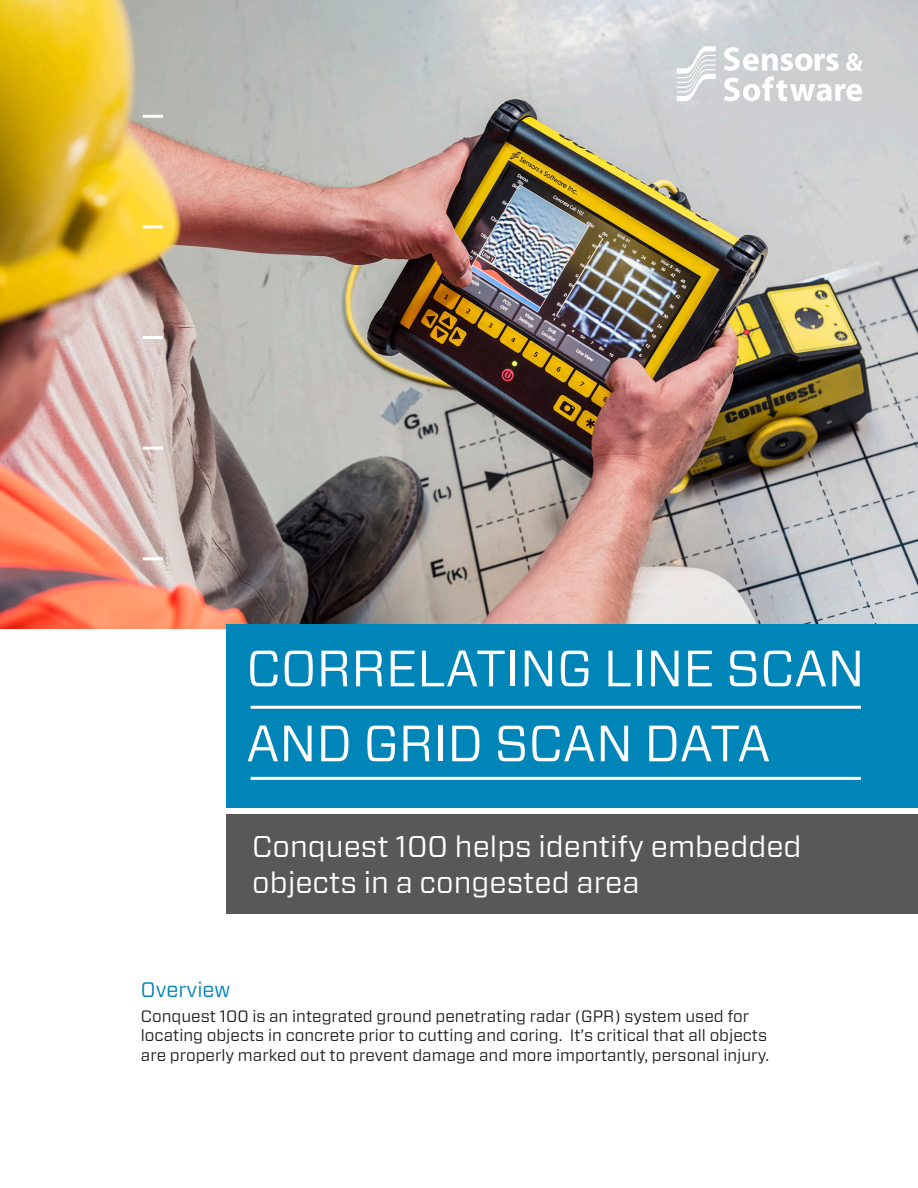
<style>
.page{position:relative;width:918px;height:1188px;background:#fff}
.page>*{position:absolute;margin:0;border:0;box-sizing:border-box;transform-origin:0 0}
.t1{font:51px/75px "Forza";color:#fff}
.t2{font:30px/36px "Forza";color:#fff}
.t3{font:21px "Forza";color:#0085b8}
.t4{font:16.5px/19.8px "Forza";color:#231f20}
</style>
<div class="page">
<img style="left:0;top:0;width:918px;height:628px">
<div style="left:226px;top:624px;width:692px;height:183px;background:#0085b8"></div>
<div style="left:226px;top:815px;width:692px;height:99px;background:#5a5757"></div>
<hr style="left:251px;top:706px;width:610px;height:3px;background:#fff">
<hr style="left:251px;top:777px;width:610px;height:3px;background:#fff">
<hr style="left:143px;top:225px;width:20px;height:3px;background:#fff">
<hr style="left:143px;top:447px;width:20px;height:3px;background:#fff">
<hr style="left:143px;top:557px;width:20px;height:3px;background:#fff">
<hr style="left:143px;top:115px;width:20px;height:3px;background:#fff">
<hr style="left:143px;top:336px;width:20px;height:3px;background:#fff">
<svg style="left:677px;top:46px;width:39px;height:55px"></svg>
<svg style="left:724px;top:47px;width:138px;height:54px"></svg>
<p class="t1" style="left:246px;top:630px;width:620px">CORRELATING LINE SCAN<br>AND GRID SCAN DATA</p>
<p class="t2" style="left:252px;top:828px;width:551px">Conquest 100 helps identify embedded objects in a congested area</p>
<p class="t3" style="left:141px;top:976px;width:91px">Overview</p>
<p class="t4" style="left:141px;top:1006px;width:630px">Conquest 100 is an integrated ground penetrating radar (GPR) system used for locating objects in concrete prior to cutting and coring. It’s critical that all objects are properly marked out to prevent damage and more importantly, personal injury.</p>
</div>
